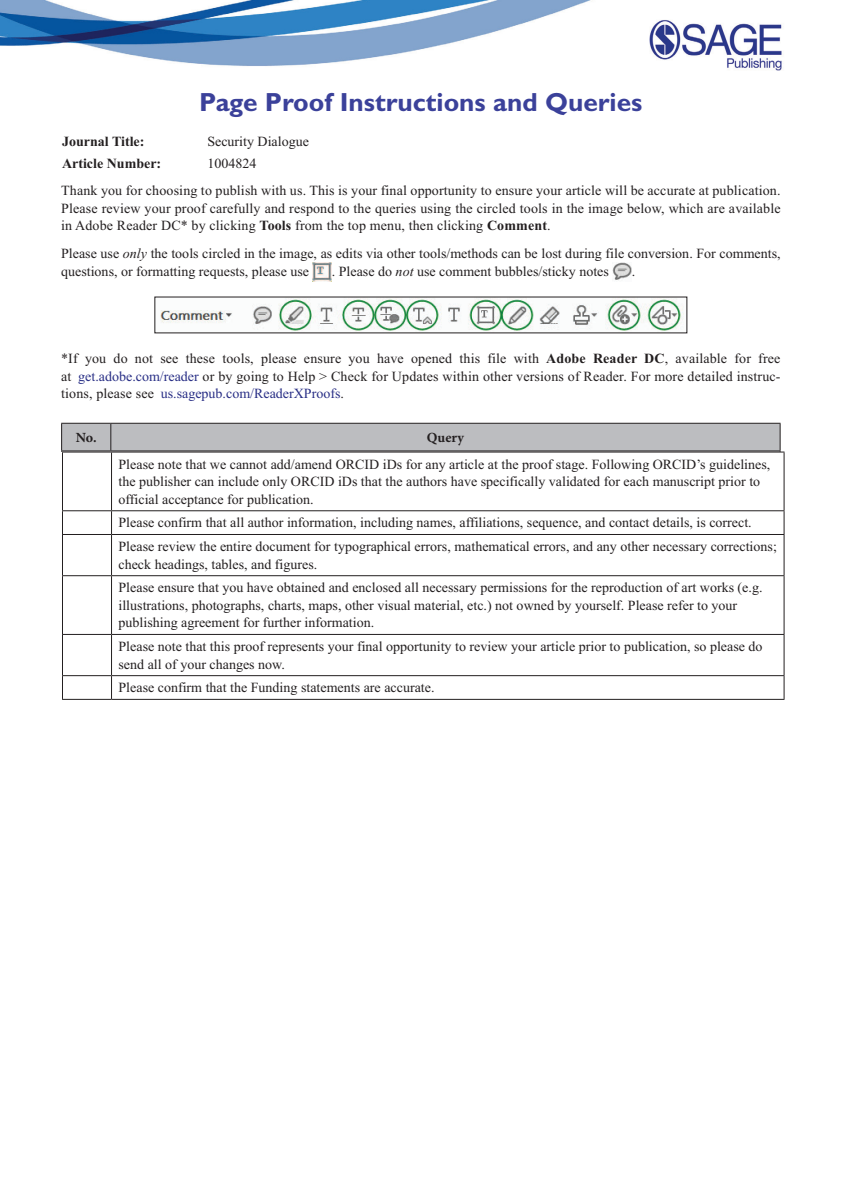
<style>
.page{position:relative;width:844px;height:1201px;background:#fff}
.page>*{position:absolute;margin:0;border:0;box-sizing:border-box;transform-origin:0 0}
.t1{font:700 26.25px "Gill Sans Std";color:#3b419a}
.t2{font:14px/17.5px "Times New Roman";color:#231f20}
.t3{font:14px "Times New Roman";color:#292f86}
.t4{font:700 14px "Times New Roman";color:#231f20}
.t5{font:700 14px "Minion Pro";letter-spacing:.005em;color:#231f20}
.t6{font:14px "Minion Pro";color:#231f20}
.s1{font-weight:700}
.s2{font-style:italic}
.s3{color:#292f86}
.s4{color:#231f20}
</style>
<div class="page">
<img style="left:0;top:0;width:782px;height:71px">
<img style="left:312px;top:262px;width:20px;height:20px">
<img style="left:612px;top:262px;width:19px;height:18px">
<img style="left:160px;top:298px;width:524px;height:33px">
<svg style="left:61px;top:423px;width:719px;height:29px;background:#b4b5b8"></svg>
<hr style="left:62px;top:451px;width:49px;height:1px;background:#231f20">
<hr style="left:62px;top:452px;width:1px;height:58px;background:#231f20">
<hr style="left:111px;top:451px;width:673px;height:1px;background:#231f20">
<hr style="left:111px;top:452px;width:1px;height:58px;background:#231f20">
<hr style="left:783px;top:452px;width:1px;height:58px;background:#231f20">
<hr style="left:62px;top:510px;width:49px;height:1px;background:#231f20">
<svg style="left:62px;top:511px;width:1px;height:23px"></svg>
<hr style="left:111px;top:510px;width:673px;height:1px;background:#231f20">
<svg style="left:111px;top:511px;width:1px;height:23px"></svg>
<svg style="left:783px;top:511px;width:1px;height:23px"></svg>
<hr style="left:62px;top:534px;width:49px;height:1px;background:#231f20">
<hr style="left:62px;top:535px;width:1px;height:40px;background:#231f20">
<hr style="left:111px;top:534px;width:673px;height:1px;background:#231f20">
<hr style="left:111px;top:535px;width:1px;height:40px;background:#231f20">
<hr style="left:783px;top:535px;width:1px;height:40px;background:#231f20">
<hr style="left:62px;top:575px;width:49px;height:1px;background:#231f20">
<hr style="left:62px;top:576px;width:1px;height:58px;background:#231f20">
<hr style="left:111px;top:575px;width:673px;height:1px;background:#231f20">
<hr style="left:111px;top:576px;width:1px;height:58px;background:#231f20">
<hr style="left:783px;top:576px;width:1px;height:58px;background:#231f20">
<hr style="left:62px;top:634px;width:49px;height:1px;background:#231f20">
<hr style="left:62px;top:635px;width:1px;height:40px;background:#231f20">
<hr style="left:111px;top:634px;width:673px;height:1px;background:#231f20">
<hr style="left:111px;top:635px;width:1px;height:40px;background:#231f20">
<hr style="left:783px;top:635px;width:1px;height:40px;background:#231f20">
<hr style="left:62px;top:675px;width:49px;height:1px;background:#231f20">
<svg style="left:62px;top:676px;width:1px;height:23px"></svg>
<hr style="left:111px;top:675px;width:673px;height:1px;background:#231f20">
<svg style="left:111px;top:676px;width:1px;height:23px"></svg>
<svg style="left:783px;top:676px;width:1px;height:23px"></svg>
<hr style="left:62px;top:699px;width:49px;height:1px;background:#231f20">
<hr style="left:111px;top:699px;width:673px;height:1px;background:#231f20">
<h1 class="t1" style="left:199px;top:87px;width:444px">Page Proof Instructions and Queries</h1>
<p class="t4" style="left:62px;top:133px;width:84px">Journal Title:</p>
<p class="t2" style="left:207px;top:132px;width:103px">Security Dialogue</p>
<p class="t4" style="left:62px;top:156px;width:101px">Article Number:</p>
<p class="t2" style="left:207px;top:155px;width:50px">1004824</p>
<p class="t2" style="left:61px;top:182px;width:720px;text-align:justify">Thank you for choosing to publish with us. This is your final opportunity to ensure your article will be accurate at publication.<br>Please review your proof carefully and respond to the queries using the circled tools in the image below, which are available in Adobe Reader DC* by clicking <span class="s1">Tools</span> from the top menu, then clicking <span class="s1">Comment</span>.</p>
<p class="t2" style="left:61px;top:245px;width:720px">Please use <span class="s2">only</span> the tools circled in the image, as edits via other tools/methods can be lost during file conversion. For comments, questions, or formatting requests, please use</p>
<p class="t2" style="left:332px;top:262px;width:278px">. Please do <span class="s2">not</span> use comment bubbles/sticky notes</p>
<p class="t2" style="left:631px;top:262px;width:5px">.</p>
<p class="t2" style="left:61px;top:350px;width:720px">*If you do not see these tools, please ensure you have opened this file with <span class="s1">Adobe Reader DC</span>, available for free at</p>
<p class="t2" style="left:61px;top:367px;width:720px;text-indent:17px"><span class="s3">get.adobe.com/reader</span> or by going to Help &gt; Check for Updates within other versions of Reader. For more detailed instruc&shy;tions, please see</p>
<p class="t3" style="left:161px;top:386px;width:185px">us.sagepub.com/ReaderXProofs<span class="s4">.</span></p>
<p class="t5" style="left:76px;top:428px;width:22px">No.</p>
<p class="t5" style="left:427px;top:428px;width:39px">Query</p>
<p class="t6" style="left:415px;top:456px;width:62px">No que ies</p>
<p class="t2" style="left:118px;top:455px;width:653px">Please note that we cannot add/amend ORCID iDs for any article at the proof stage. Following ORCID’s guidelines, the publisher can include only ORCID iDs that the authors have specifically validated for each manuscript prior to official acceptance for publication.</p>
<p class="t2" style="left:118px;top:511px;width:659px;line-height:23.6px">Please confirm that all author information, including names, affiliations, sequence, and contact details, is correct.<br>Please review the entire document for typographical errors, mathematical errors, and any other necessary corrections;</p>
<p class="t2" style="left:118px;top:552px;width:645px;line-height:23.6px">check headings, tables, and figures.<br>Please ensure that you have obtained and enclosed all necessary permissions for the reproduction of art works (e.g.</p>
<p class="t2" style="left:118px;top:596px;width:620px">illustrations, photographs, charts, maps, other visual material, etc.) not owned by yourself. Please refer to your publishing agreement for further information.</p>
<p class="t2" style="left:118px;top:637px;width:645px">Please note that this proof represents your final opportunity to review your article prior to publication, so please do send all of your changes now.</p>
<p class="t2" style="left:118px;top:679px;width:317px">Please confirm that the Funding statements are accurate.</p>
</div>
